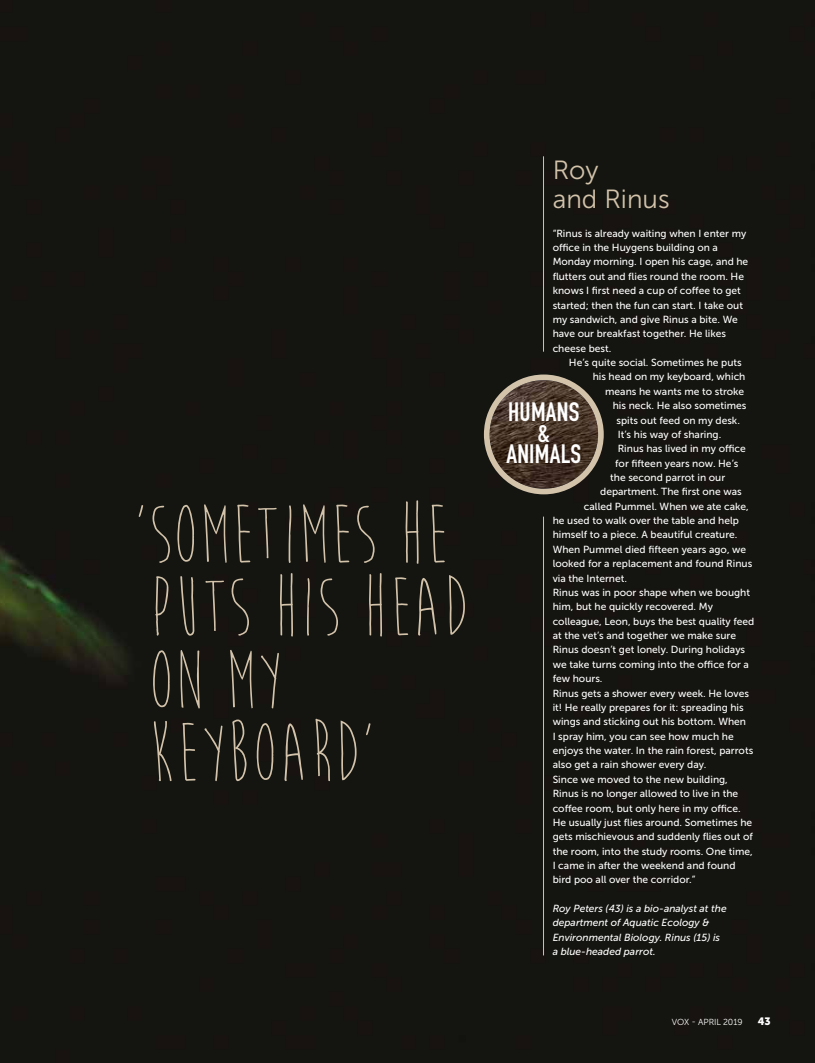
<style>
.page{position:relative;width:815px;height:1063px;background:#141510}
.page>*{position:absolute;margin:0;border:0;box-sizing:border-box;transform-origin:0 0}
.t1{font:86.62px/72.8px "Moon Flower";color:#d3c3ab}
.t2{font:700 26.25px/21.2px "DIN Condensed";letter-spacing:.01em;color:#fff;text-align:center}
.t3{font:26.25px/28.8px "Museo Sans 300";color:#d3c3ab}
.t4{font:10.62px "Museo Sans 900";color:#fff}
.t5{font:10.25px/14.4px "Museo Sans 500";color:#fff}
.t6{font:italic 10.25px/14.4px "Museo Sans 500";color:#fff}
.t7{font:8.75px "Museo Sans 300";letter-spacing:-.01em;color:#fff}
</style>
<div class="page">
<hr style="left:543px;top:156px;width:1px;height:196px;background:#d3c3ab">
<hr style="left:543px;top:517px;width:1px;height:438px;background:#d3c3ab">
<div style="left:484px;top:375px;width:120px;height:119px;background:#d3c3ab;border-radius:50%"></div>
<img style="left:490px;top:380px;width:108px;height:109px;border-radius:54px">
<h1 class="t1" style="left:134px;top:499px;width:337px">‘SOMETIMES HE<br>PUTS HIS HEAD<br>ON MY<br>KEYBOARD’</h1>
<h2 class="t3" style="left:553px;top:156px;width:118px">Roy<br>and Rinus</h2>
<p class="t5" style="left:553px;top:226px;width:197px">“Rinus is already waiting when I enter my office in the Huygens building on a Monday morning. I open his cage, and he flutters out and flies round the room. He knows I first need a cup of coffee to get started; then the fun can start. I take out my sandwich, and give Rinus a bite. We have our breakfast together. He likes cheese best.</p>
<p class="t5" style="left:569px;top:355px;width:174px">He’s quite social. Sometimes he puts</p>
<p class="t5" style="left:593px;top:370px;width:154px">his head on my keyboard, which</p>
<p class="t5" style="left:605px;top:384px;width:141px">means he wants me to stroke</p>
<p class="t5" style="left:613px;top:398px;width:135px">his neck. He also sometimes</p>
<p class="t5" style="left:616px;top:413px;width:125px">spits out feed on my desk.</p>
<p class="t5" style="left:618px;top:427px;width:105px">It’s his way of sharing.</p>
<p class="t5" style="left:618px;top:442px;width:130px">Rinus has lived in my office</p>
<p class="t5" style="left:615px;top:456px;width:125px">for fifteen years now. He’s</p>
<p class="t5" style="left:610px;top:470px;width:117px">the second parrot in our</p>
<p class="t5" style="left:600px;top:485px;width:143px">department. The first one was</p>
<p class="t5" style="left:584px;top:499px;width:166px">called Pummel. When we ate cake,</p>
<p class="t5" style="left:553px;top:513px;width:188px">he used to walk over the table and help</p>
<p class="t5" style="left:553px;top:528px;width:186px">himself to a piece. A beautiful creature.</p>
<p class="t5" style="left:553px;top:542px;width:195px">When Pummel died fifteen years ago, we</p>
<p class="t5" style="left:553px;top:557px;width:201px">looked for a replacement and found Rinus</p>
<p class="t5" style="left:553px;top:571px;width:76px">via the Internet.</p>
<p class="t5" style="left:553px;top:585px;width:199px">Rinus was in poor shape when we bought</p>
<p class="t5" style="left:553px;top:600px;width:162px">him, but he quickly recovered. My</p>
<p class="t5" style="left:553px;top:614px;width:203px">colleague, Leon, buys the best quality feed</p>
<p class="t5" style="left:553px;top:628px;width:185px">at the vet’s and together we make sure</p>
<p class="t5" style="left:553px;top:643px;width:194px">Rinus doesn’t get lonely. During holidays</p>
<p class="t5" style="left:553px;top:657px;width:198px">we take turns coming into the office for a</p>
<p class="t5" style="left:553px;top:671px;width:51px">few hours.</p>
<p class="t5" style="left:553px;top:686px;width:198px">Rinus gets a shower every week. He loves</p>
<p class="t5" style="left:553px;top:700px;width:193px">it! He really prepares for it: spreading his</p>
<p class="t5" style="left:553px;top:715px;width:195px">wings and sticking out his bottom. When</p>
<p class="t5" style="left:553px;top:729px;width:182px">I spray him, you can see how much he</p>
<p class="t5" style="left:553px;top:743px;width:202px">enjoys the water. In the rain forest, parrots</p>
<p class="t5" style="left:553px;top:758px;width:155px">also get a rain shower every day.</p>
<p class="t5" style="left:553px;top:772px;width:177px">Since we moved to the new building,</p>
<p class="t5" style="left:553px;top:786px;width:187px">Rinus is no longer allowed to live in the</p>
<p class="t5" style="left:553px;top:801px;width:190px">coffee room, but only here in my office.</p>
<p class="t5" style="left:553px;top:815px;width:201px">He usually just flies around. Sometimes he</p>
<p class="t5" style="left:553px;top:830px;width:202px">gets mischievous and suddenly flies out of</p>
<p class="t5" style="left:553px;top:844px;width:202px">the room, into the study rooms. One time,</p>
<p class="t5" style="left:553px;top:858px;width:184px">I came in after the weekend and found</p>
<p class="t5" style="left:553px;top:873px;width:144px">bird poo all over the corridor.”</p>
<p class="t6" style="left:553px;top:901px;width:175px">Roy Peters (43) is a bio-analyst at the department of Aquatic Ecology &amp;<br>Environmental Biology. Rinus (15) is a blue-headed parrot.</p>
<h2 class="t2" style="left:506px;top:401px;width:76px">HUMANS &amp;<br>ANIMALS</h2>
<p class="t7" style="left:672px;top:1017px;width:72px">VOX - APRIL 2019</p>
<p class="t4" style="left:758px;top:1015px;width:14px">43</p>
</div>
